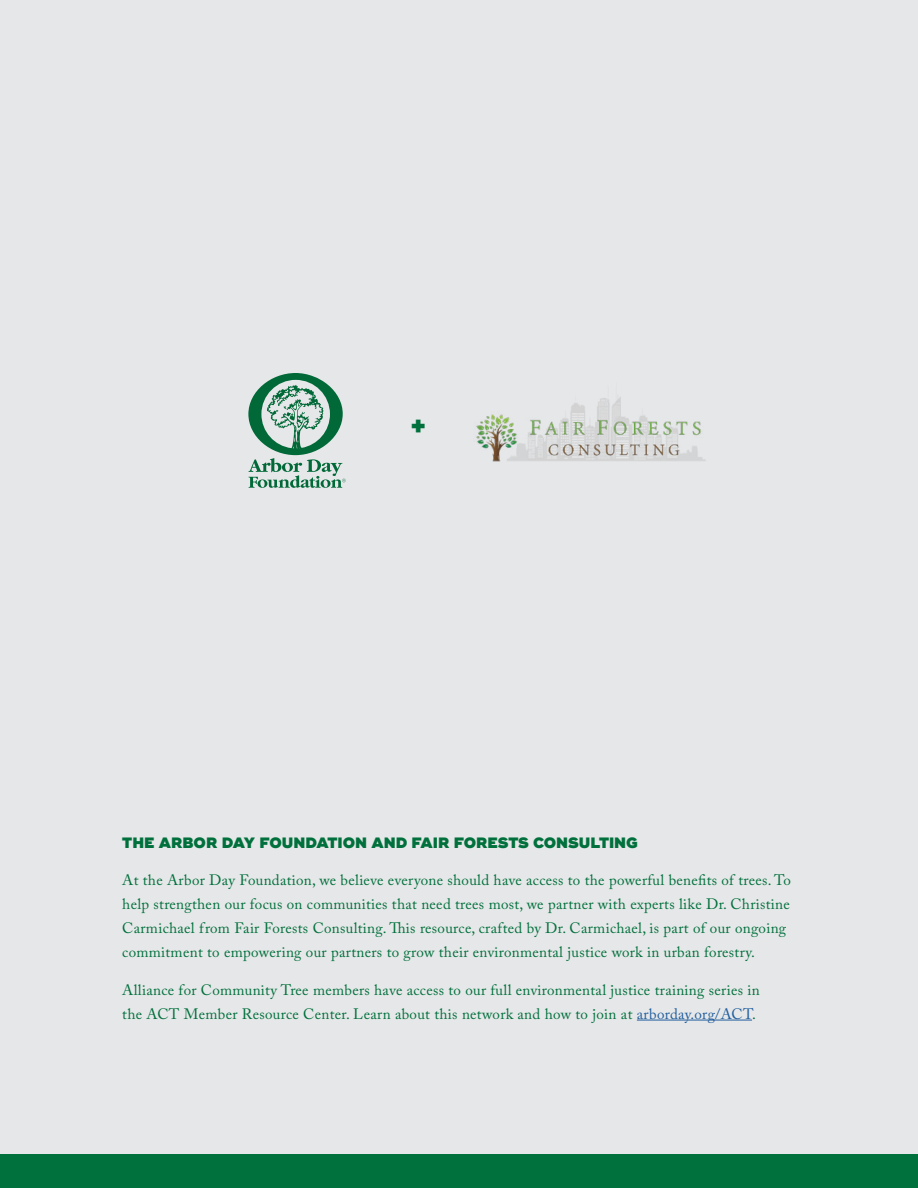
<style>
.page{position:relative;width:918px;height:1188px;background:#e6e7e8}
.page>*{position:absolute;margin:0;border:0;box-sizing:border-box;transform-origin:0 0}
.t1{font:900 22.8px "Ridley Grotesk";color:#00703c}
.t2{font:15px/24px "Adobe Caslon Pro";letter-spacing:.02em;color:#00703c}
.t3{font:900 15px "Ridley Grotesk";color:#00703c}
.s1{color:#215e9e}
.s2{color:#006937}
</style>
<div class="page">
<div style="left:0;top:1155px;width:918px;height:33px;background:#00703c"></div>
<svg style="left:248px;top:373px;width:98px;height:115px"></svg>
<img style="left:476px;top:397px;width:230px;height:65px">
<hr style="left:637px;top:1020px;width:115px;height:1px;background:#215e9e">
<h1 class="t1" style="left:411px;top:411px;width:17px">+</h1>
<p class="t3" style="left:122px;top:833px;width:517px">THE ARBOR DAY FOUNDATION AND FAIR FORESTS CONSULTING</p>
<p class="t2" style="left:122px;top:868px;width:670px">At the Arbor Day Foundation, we believe everyone should have access to the powerful benefits of trees. To help strengthen our focus on communities that need trees most, we partner with experts like Dr. Christine Carmichael from Fair Forests Consulting. This resource, crafted by Dr. Carmichael, is part of our ongoing commitment to empowering our partners to grow their environmental justice work in urban forestry.</p>
<p class="t2" style="left:122px;top:977px;width:639px">Alliance for Community Tree members have access to our full environmental justice training series in the ACT Member Resource Center. Learn about this network and how to join at <span class="s1">arborday.org/ACT</span><span class="s2">.</span></p>
</div>
